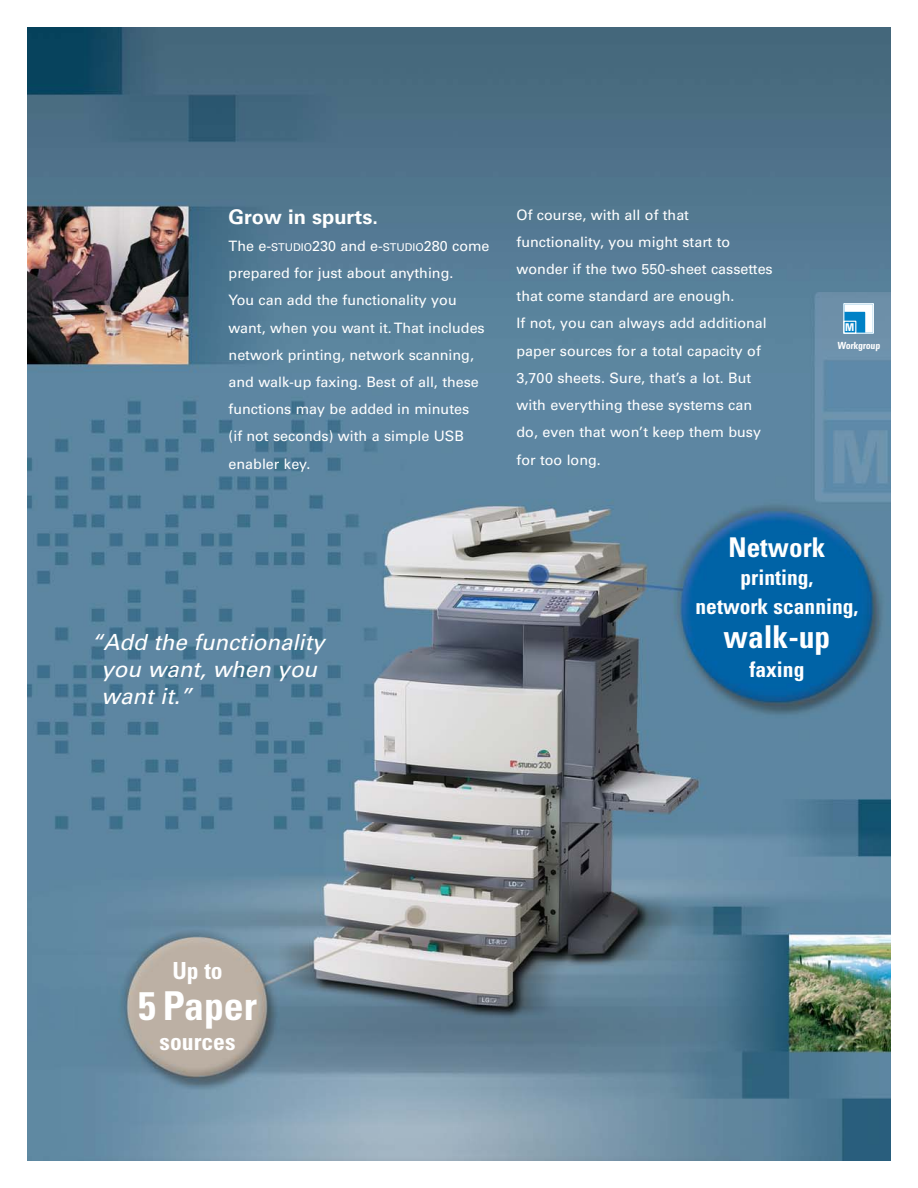
<style>
.page{position:relative;width:918px;height:1188px;background:#fff}
.page>*{position:absolute;margin:0;border:0;box-sizing:border-box;transform-origin:0 0}
.t1{font:700 condensed 39.75px "Univers";color:#fff}
.t2{font:700 condensed 31.5px "Univers";color:#fff}
.t3{font:700 condensed 27.15px "Univers";color:#fff}
.t4{font:700 condensed 23.55px "Univers";color:#fff}
.t5{font:italic 22.2px/26.7px "Univers";color:#fff}
.t6{font:700 condensed 21.45px/28.7px "Univers";color:#fff;text-align:center}
.t7{font:700 20.1px "Univers";color:#fff}
.t8{font:14.4px/27.2px "Univers";color:#fff}
.t9{font:900 10.65px "Univers";color:#fff;scale:.86 1}
.t10{font:700 condensed 9.9px "Univers";color:#fff}
.s1{font-size:10.8px}
</style>
<div class="page">
<img style="left:27px;top:27px;width:864px;height:1134px">
<div style="left:844px;top:304px;width:29px;height:29px;background:#fff"></div>
<div style="left:844px;top:312px;width:21px;height:21px;background:#0081c6"></div>
<div style="left:843px;top:321px;width:13px;height:13px;border:1px solid #fff"></div>
<div style="left:843px;top:303px;width:31px;height:31px;border:1px solid #fff"></div>
<h3 class="t7" style="left:229px;top:209px;width:151px">Grow in spurts.</h3>
<p class="t8" style="left:229px;top:234px;width:263px">The e-<span class="s1">STUDIO</span>230 and e-<span class="s1">STUDIO</span>280 come prepared for just about anything.<br>You can add the functionality you want, when you want it. That includes network printing, network scanning, and walk-up faxing. Best of all, these functions may be added in minutes<br>(if not seconds) with a simple USB enabler key.</p>
<h3 class="t5" style="left:102px;top:631px;width:225px;text-indent:-11px">“Add the functionality you want, when you want it.”</h3>
<p class="t8" style="left:517px;top:202px;width:258px">Of course, with all of that functionality, you might start to wonder if the two 550-sheet cassettes that come standard are enough.<br>If not, you can always add additional paper sources for a total capacity of<br>3,700 sheets. Sure, that’s a lot. But with everything these systems can do, even that won’t keep them busy for too long.</p>
<p class="t9" style="left:845px;top:323px;width:12px">M</p>
<p class="t10" style="left:838px;top:342px;width:45px">Workgroup</p>
<h3 class="t3" style="left:729px;top:537px;width:98px">Network</h3>
<h3 class="t6" style="left:696px;top:566px;width:164px">printing,<br>network scanning,</h3>
<h2 class="t2" style="left:724px;top:626px;width:108px">walk-up</h2>
<h3 class="t6" style="left:750px;top:657px;width:56px">faxing</h3>
<h3 class="t4" style="left:172px;top:962px;width:52px">Up to</h3>
<h1 class="t1" style="left:138px;top:992px;width:120px">5 Paper</h1>
<h3 class="t4" style="left:160px;top:1033px;width:77px">sources</h3>
</div>
